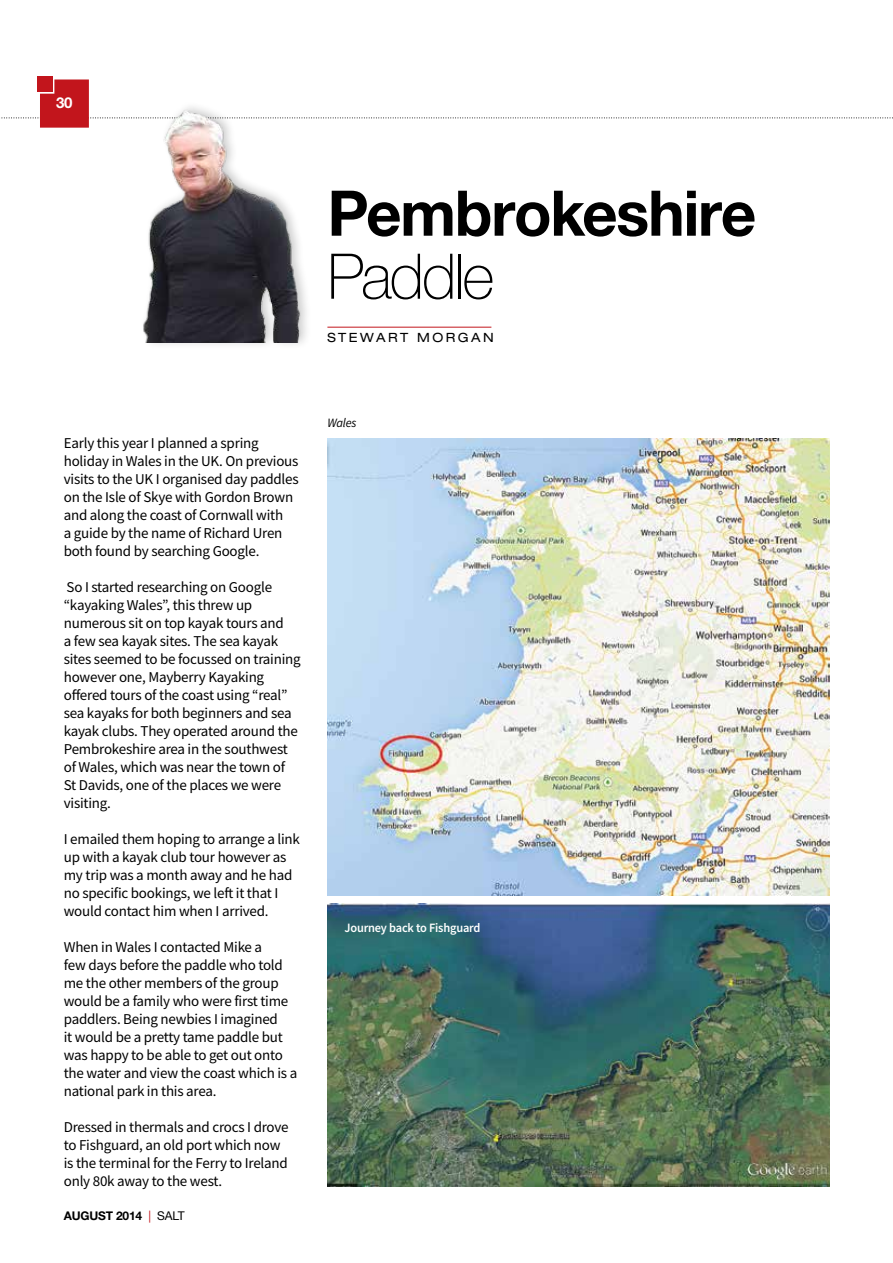
<style>
.page{position:relative;width:893px;height:1263px;background:#fff}
.page>*{position:absolute;margin:0;border:0;box-sizing:border-box;transform-origin:0 0}
.t1{font:700 63px "Helvetica Neue CE";letter-spacing:-.02em;color:#000}
.t2{font:100 63px "Helvetica Neue";letter-spacing:-.035em;color:#000}
.t3{font:15px/18px "Source Sans Pro";letter-spacing:-.015em;color:#000}
.t4{font:700 15px "Helvetica Neue";color:#fff}
.t5{font:600 12.75px "Source Sans Pro";letter-spacing:-.015em;color:#fff}
.t6{font:expanded 12.75px "Helvetica Neue";letter-spacing:.2em;color:#000}
.t7{font:italic 12.75px "Source Sans Pro";letter-spacing:-.015em;color:#000}
.t8{font:700 12px "Helvetica Neue";letter-spacing:-.015em;color:#000}
.s1{font-weight:400;color:#c2151c}
.s2{font-weight:400}
</style>
<div class="page">
<hr style="left:327px;top:327px;width:164px;height:1px;background:#c2151c">
<img style="left:327px;top:438px;width:502px;height:457px">
<img style="left:327px;top:904px;width:502px;height:282px">
<svg style="left:1px;top:79px;width:892px;height:49px"></svg>
<div style="left:37px;top:77px;width:16px;height:15px;background:#c2151c"></div>
<div style="left:139px;top:101px;width:173px;height:249px;background:#000;opacity:.2"></div>
<img style="left:115px;top:99px;width:197px;height:243px">
<p class="t4" style="left:56px;top:93px;width:18px">30</p>
<h1 class="t1" style="left:327px;top:174px;width:430px">Pembrokeshire</h1>
<h1 class="t2" style="left:327px;top:240px;width:168px">Paddle</h1>
<p class="t6" style="left:327px;top:330px;width:168px">STEWART MORGAN</p>
<p class="t3" style="left:64px;top:434px;width:236px">Early this year I planned a spring holiday in Wales in the UK. On previous visits to the UK I organised day paddles on the Isle of Skye with Gordon Brown and along the coast of Cornwall with<br>a guide by the name of Richard Uren both found by searching Google.</p>
<p class="t3" style="left:64px;top:578px;width:238px">So I started researching on Google “kayaking Wales”, this threw up numerous sit on top kayak tours and<br>a few sea kayak sites. The sea kayak sites seemed to be focussed on training however one, Mayberry Kayaking offered tours of the coast using “real” sea kayaks for both beginners and sea kayak clubs. They operated around the Pembrokeshire area in the southwest of Wales, which was near the town of St Davids, one of the places we were visiting.</p>
<p class="t3" style="left:64px;top:830px;width:238px">I emailed them hoping to arrange a link up with a kayak club tour however as my trip was a month away and he had no specific bookings, we left it that I would contact him when I arrived.</p>
<p class="t3" style="left:64px;top:938px;width:235px">When in Wales I contacted Mike a<br>few days before the paddle who told me the other members of the group would be a family who were first time paddlers. Being newbies I imagined<br>it would be a pretty tame paddle but was happy to be able to get out onto the water and view the coast which is a national park in this area.</p>
<p class="t3" style="left:64px;top:1118px;width:226px">Dressed in thermals and crocs I drove to Fishguard, an old port which now is the terminal for the Ferry to Ireland only 80k away to the west.</p>
<p class="t8" style="left:64px;top:1209px;width:122px">AUGUST 2014 <span class="s1">|</span> <span class="s2">SALT</span></p>
<p class="t7" style="left:327px;top:415px;width:31px">Wales</p>
<p class="t5" style="left:344px;top:920px;width:138px">Journey back to Fishguard</p>
</div>
